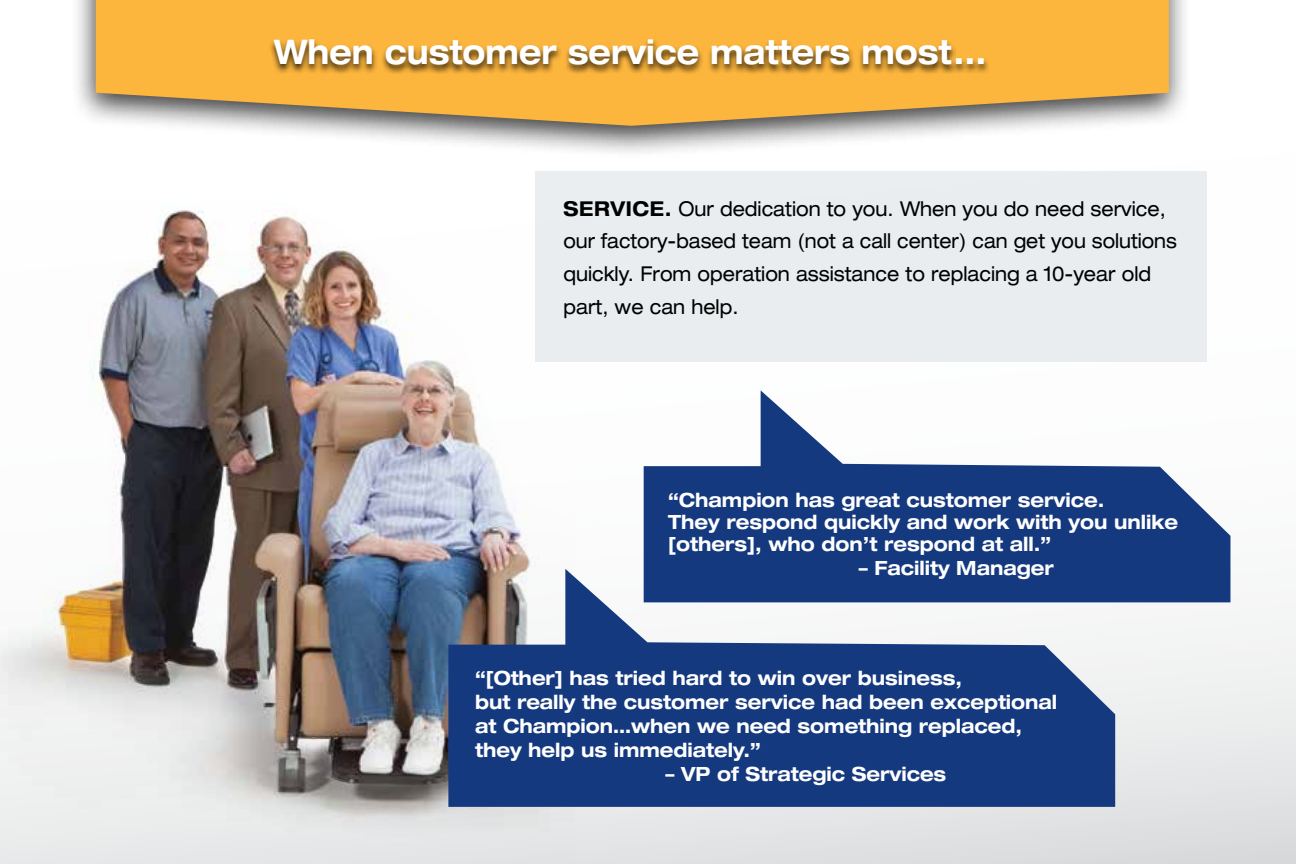
<style>
.page{position:relative;width:1296px;height:864px;background:#fff}
.page>*{position:absolute;margin:0;border:0;box-sizing:border-box;transform-origin:0 0}
.t1{font:700 expanded 34px "Helvetica Neue";color:#fff;scale:.87 1}
.t2{font:expanded 20.4px/32.6px "Helvetica Neue";color:#000;scale:.9 1}
.t3{font:700 expanded 19.6px/24px "Helvetica Neue";color:#fff;scale:.92 1}
.s1{font-weight:700}
</style>
<div class="page">
<div style="left:0;top:0;width:1296px;height:864px;background:linear-gradient(to bottom,#fff,#e8e9ea)"></div>
<img style="left:0;top:201px;width:576px;height:663px">
<img style="left:59px;top:211px;width:126px;height:473px">
<div style="left:71px;top:0;width:1120px;height:159px;background:#000;opacity:.75"></div>
<svg style="left:96px;top:0;width:1073px;height:126px;fill:#fcb53d"></svg>
<div style="left:535px;top:171px;width:671px;height:191px;background:#e9edef"></div>
<svg style="left:643px;top:390px;width:587px;height:212px;fill:#15397f"></svg>
<svg style="left:448px;top:569px;width:667px;height:238px;fill:#15397f"></svg>
<div style="left:268px;top:38px;width:722px;height:37px;background:#000;opacity:.75"></div>
<h1 class="t1" style="left:274px;top:31px;width:821px">When customer service matters most...</h1>
<p class="t2" style="left:563px;top:192px;width:683px"><span class="s1">SERVICE.</span> Our dedication to you. When you do need service, our factory-based team (not a call center) can get you solutions quickly. From operation assistance to replacing a 10-year old part, we can help.</p>
<p class="t3" style="left:668px;top:488px;width:556px;line-height:22.4px">“Champion has great customer service.<br>They respond quickly and work with you unlike [others], who don’t respond at all.”</p>
<p class="t3" style="left:859px;top:556px;width:213px">– Facility Manager</p>
<p class="t3" style="left:475px;top:666px;width:634px">“[Other] has tried hard to win over business,<br>but really the customer service had been exceptional at Champion…when we need something replaced, they help us immediately.”</p>
<p class="t3" style="left:666px;top:762px;width:307px">– VP of Strategic Services</p>
</div>
